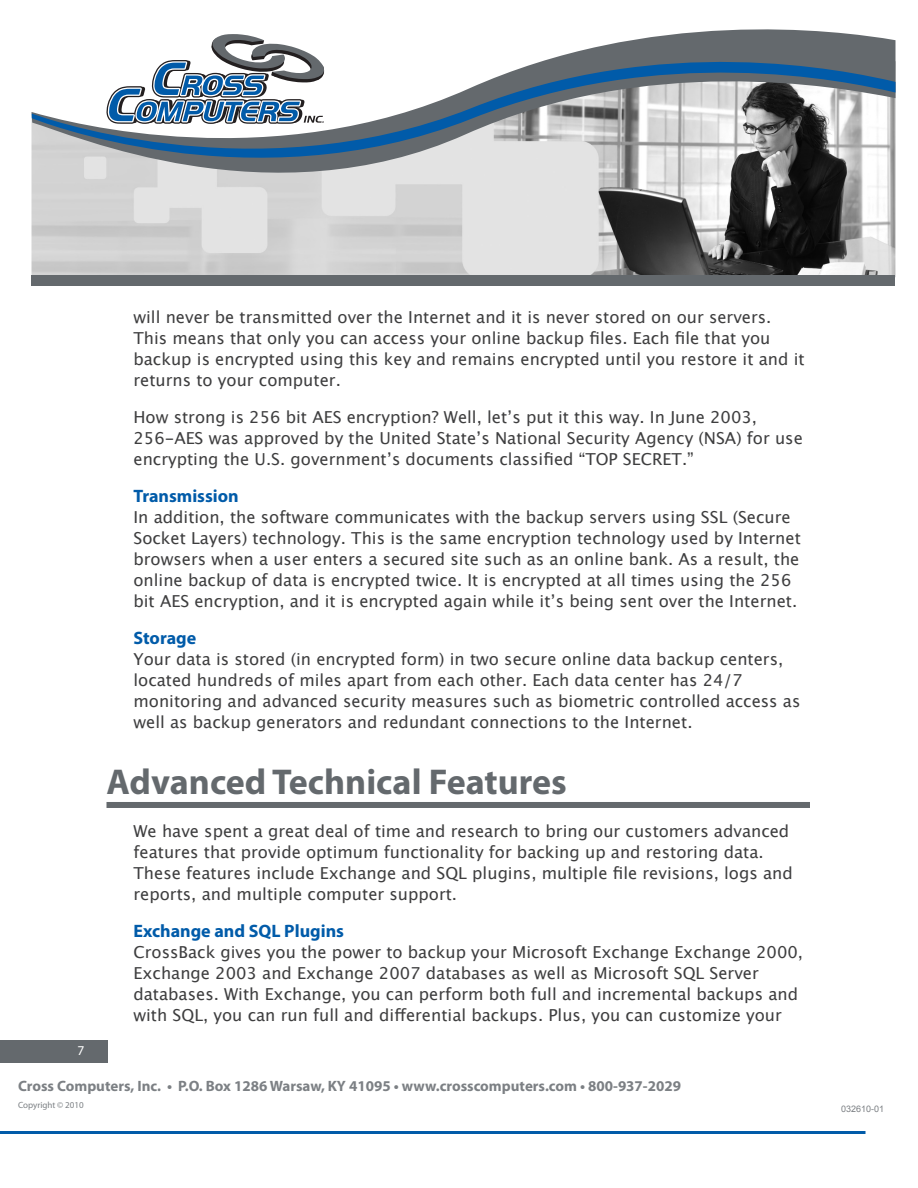
<style>
.page{position:relative;width:918px;height:1188px;background:#fff}
.page>*{position:absolute;margin:0;border:0;box-sizing:border-box;transform-origin:0 0}
.t1{font:700 36px "Myriad Pro";color:#64696d}
.Section_Title{font:700 18px "Myriad Pro";color:#015ba9}
.t2{font:16.5px/21px "Lucida Grande";color:#3e3e3f}
.t3{font:700 15px "Myriad Pro";color:#7c8084}
.t4{font:13.5px "Myriad Pro";color:#fff}
.t5{font:9px "Myriad Pro";color:#7c8084}
.t6{font:9px "Arial";color:#7c8084}
</style>
<div class="page">
<img style="left:32px;top:221px;width:864px;height:55px">
<svg style="left:32px;top:29px;width:864px;height:192px"></svg>
<svg style="left:32px;top:33px;width:864px;height:174px"></svg>
<div style="left:32px;top:276px;width:864px;height:10px;background:#64696d"></div>
<hr style="left:0;top:1131px;width:866px;height:3px;background:#015ba9">
<div style="left:0;top:1040px;width:108px;height:23px;background:#64696d"></div>
<svg style="left:104px;top:34px;width:221px;height:100px"></svg>
<div style="left:106px;top:802px;width:704px;height:6px;background:#64696d"></div>
<p class="t4" style="left:78px;top:1042px;width:8px">7</p>
<p class="t2" style="left:134px;top:307px;width:673px">will never be transmitted over the Internet and it is never stored on our servers.<br>This means that only you can access your online backup files. Each file that you backup is encrypted using this key and remains encrypted until you restore it and it returns to your computer.</p>
<p class="t2" style="left:134px;top:407px;width:671px">How strong is 256 bit AES encryption? Well, let’s put it this way. In June 2003,<br>256-AES was approved by the United State’s National Security Agency (NSA) for use encrypting the U.S. government’s documents classified “TOP SECRET.”</p>
<p class="Section_Title" style="left:134px;top:484px;width:107px">Transmission</p>
<p class="t2" style="left:134px;top:507px;width:669px">In addition, the software communicates with the backup servers using SSL (Secure Socket Layers) technology. This is the same encryption technology used by Internet browsers when a user enters a secured site such as an online bank. As a result, the online backup of data is encrypted twice. It is encrypted at all times using the 256 bit AES encryption, and it is encrypted again while it’s being sent over the Internet.</p>
<p class="Section_Title" style="left:134px;top:627px;width:64px">Storage</p>
<p class="t2" style="left:134px;top:649px;width:668px">Your data is stored (in encrypted form) in two secure online data backup centers, located hundreds of miles apart from each other. Each data center has 24/7 monitoring and advanced security measures such as biometric controlled access as well as backup generators and redundant connections to the Internet.</p>
<p class="t1" style="left:106px;top:759px;width:462px">Advanced Technical Features</p>
<p class="t2" style="left:134px;top:821px;width:661px">We have spent a great deal of time and research to bring our customers advanced features that provide optimum functionality for backing up and restoring data.<br>These features include Exchange and SQL plugins, multiple file revisions, logs and reports, and multiple computer support.</p>
<p class="Section_Title" style="left:134px;top:919px;width:212px">Exchange and SQL Plugins</p>
<p class="t2" style="left:134px;top:942px;width:671px">CrossBack gives you the power to backup your Microsoft Exchange Exchange 2000, Exchange 2003 and Exchange 2007 databases as well as Microsoft SQL Server databases. With Exchange, you can perform both full and incremental backups and with SQL, you can run full and differential backups. Plus, you can customize your</p>
<p class="t3" style="left:18px;top:1076px;width:665px">Cross Computers, Inc. • P.O. Box 1286 Warsaw, KY 41095 • www.crosscomputers.com • 800-937-2029</p>
<p class="t5" style="left:18px;top:1099px;width:67px">Copyright © 2010</p>
<p class="t6" style="left:841px;top:1103px;width:45px">032610-01</p>
</div>
